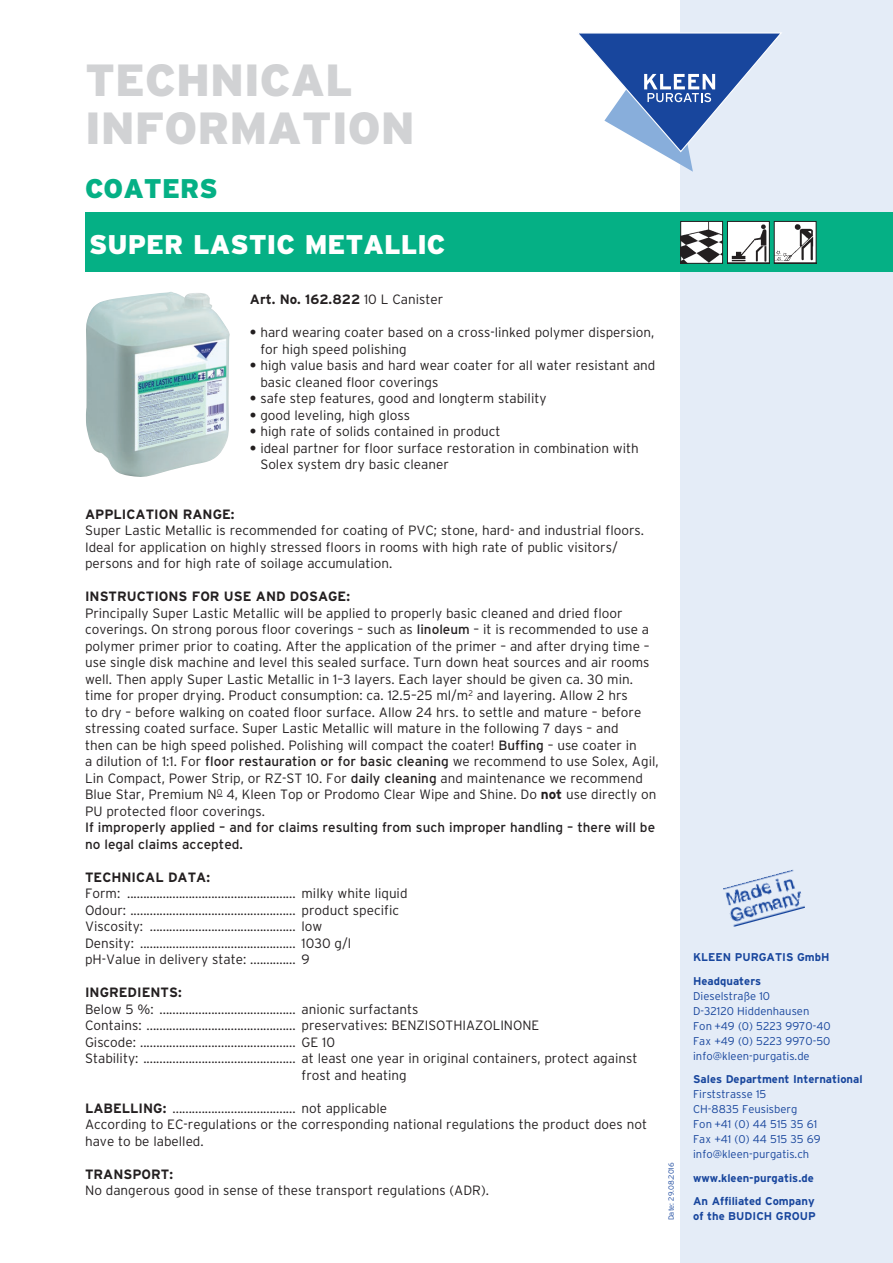
<style>
.page{position:relative;width:893px;height:1263px;background:#fff}
.page>*{position:absolute;margin:0;border:0;box-sizing:border-box;transform-origin:0 0}
.Technische_Informati{font:900 45px "Interstate";color:#d1d2d4}
.Produktname{font:900 27px "Interstate";color:#fff}
.Produktgruppe{font:900 27px "Interstate";color:#05b085}
.Grundschrift{font:300 13.5px/16.5px "Interstate";color:#231f20}
.Grundschrift-2{font:13.5px/16.5px "Interstate";color:#231f20}
.Subhead_Bold_Versal{font:700 13.5px "Interstate";color:#231f20}
.Subhead_Bold_Versal-2{font:300 13.5px "Interstate";color:#231f20}
.Grundschrift-3{font:700 13.5px "Interstate";color:#231f20}
.t1{font:300 11.25px/15px "Interstate";color:#18469d}
.t2{font:700 11.25px/15px "Interstate";color:#18469d}
.t3{font:300 7.5px "Interstate";color:#18469d}
.s1{font-weight:300}
.s2{font-weight:700}
.s3{font-weight:400}
</style>
<div class="page">
<div style="left:680px;top:0;width:213px;height:1263px;background:#e4ecf7"></div>
<svg style="left:579px;top:32px;width:203px;height:140px"></svg>
<div style="left:85px;top:213px;width:808px;height:59px;background:#05b085"></div>
<img style="left:86px;top:292px;width:144px;height:185px">
<img style="left:729px;top:223px;width:39px;height:39px">
<div style="left:727px;top:221px;width:43px;height:43px;border:1px solid #231f20"></div>
<img style="left:776px;top:223px;width:38px;height:39px">
<div style="left:774px;top:221px;width:42px;height:43px;border:1px solid #231f20"></div>
<img style="left:682px;top:223px;width:39px;height:39px">
<div style="left:680px;top:221px;width:43px;height:43px;border:1px solid #231f20"></div>
<img style="left:723px;top:869px;width:82px;height:58px">
<p class="Technische_Informati" style="left:85px;top:55px;width:269px">TECHNICAL</p>
<p class="Technische_Informati" style="left:85px;top:103px;width:331px">INFORMATION</p>
<p class="Produktgruppe" style="left:85px;top:173px;width:134px">COATERS</p>
<p class="Produktname" style="left:89px;top:229px;width:358px">SUPER LASTIC METALLIC</p>
<p class="Grundschrift-3" style="left:250px;top:292px;width:195px">Art. No. 162.822 <span class="s1">10 L Canister</span></p>
<p class="Grundschrift" style="left:260px;top:324px;width:395px;text-indent:-10px"><span class="s2">•</span> hard wearing coater based on a cross-linked polymer dispersion, for high speed polishing</p>
<p class="Grundschrift" style="left:260px;top:357px;width:397px;text-indent:-10px"><span class="s2">•</span> high value basis and hard wear coater for all water resistant and basic cleaned floor coverings</p>
<p class="Grundschrift" style="left:250px;top:390px;width:298px"><span class="s2">•</span> safe step features, good and longterm stability</p>
<p class="Grundschrift" style="left:250px;top:407px;width:162px"><span class="s2">•</span> good leveling, high gloss</p>
<p class="Grundschrift" style="left:250px;top:423px;width:252px"><span class="s2">•</span> high rate of solids contained in product</p>
<p class="Grundschrift" style="left:260px;top:440px;width:380px;text-indent:-10px"><span class="s2">•</span> ideal partner for floor surface restoration in combination with<br>Solex system dry basic cleaner</p>
<p class="Subhead_Bold_Versal" style="left:85px;top:506px;width:151px">APPLICATION RANGE:</p>
<p class="Grundschrift" style="left:85px;top:522px;width:560px">Super Lastic Metallic is recommended for coating of PVC; stone, hard- and industrial floors.<br>Ideal for application on highly stressed floors in rooms with high rate of public visitors/ persons and for high rate of soilage accumulation.</p>
<p class="Subhead_Bold_Versal" style="left:85px;top:589px;width:266px">INSTRUCTIONS FOR USE AND DOSAGE:</p>
<p class="Grundschrift" style="left:85px;top:605px;width:575px">Principally Super Lastic Metallic will be applied to properly basic cleaned and dried floor coverings. On strong porous floor coverings – such as <span class="s3">linoleum</span> – it is recommended to use a polymer primer prior to coating. After the application of the primer – and after drying time – use single disk machine and level this sealed surface. Turn down heat sources and air rooms well. Then apply Super Lastic Metallic in 1–3 layers. Each layer should be given ca. 30 min. time for proper drying. Product consumption: ca. 12.5–25 ml/m<sup>2</sup> and layering. Allow 2 hrs<br>to dry – before walking on coated floor surface. Allow 24 hrs. to settle and mature – before stressing coated surface. Super Lastic Metallic will mature in the following 7 days – and<br>then can be high speed polished. Polishing will compact the coater! <span class="s3">Buffing</span> – use coater in<br>a dilution of 1:1. For <span class="s3">floor restauration or for basic cleaning</span> we recommend to use Solex, Agil, Lin Compact, Power Strip, or RZ-ST 10. For <span class="s3">daily cleaning</span> and maintenance we recommend Blue Star, Premium N<sup>O</sup> 4, Kleen Top or Prodomo Clear Wipe and Shine. Do <span class="s2">not</span> use directly on PU protected floor coverings.</p>
<p class="Grundschrift-2" style="left:85px;top:819px;width:572px">If improperly applied – and for claims resulting from such improper handling – there will be no legal claims accepted.</p>
<p class="Subhead_Bold_Versal" style="left:85px;top:869px;width:126px">TECHNICAL DATA:</p>
<p class="Grundschrift" style="left:85px;top:885px;width:324px">Form: .................................................... milky white liquid</p>
<p class="Grundschrift" style="left:85px;top:902px;width:315px">Odour: ................................................... product specific</p>
<p class="Grundschrift" style="left:85px;top:918px;width:239px">Viscosity: ............................................. low</p>
<p class="Grundschrift" style="left:85px;top:935px;width:268px">Density: ................................................ 1030 g/l</p>
<p class="Grundschrift" style="left:85px;top:951px;width:226px">pH-Value in delivery state: .............. 9</p>
<p class="Subhead_Bold_Versal" style="left:85px;top:985px;width:98px">INGREDIENTS:</p>
<p class="Grundschrift" style="left:85px;top:1001px;width:335px">Below 5 %: .......................................... anionic surfactants</p>
<p class="Grundschrift" style="left:85px;top:1017px;width:456px">Contains: .............................................. preservatives: BENZISOTHIAZOLINONE</p>
<p class="Grundschrift" style="left:85px;top:1034px;width:252px">Giscode: ................................................ GE 10</p>
<p class="Grundschrift" style="left:301px;top:1050px;width:337px;text-indent:-216px">Stability: ............................................... at least one year in original containers, protect against frost and heating</p>
<p class="Subhead_Bold_Versal-2" style="left:85px;top:1100px;width:303px"><span class="s2">LABELLING:</span> ...................................... not applicable</p>
<p class="Grundschrift" style="left:85px;top:1116px;width:563px">According to EC-regulations or the corresponding national regulations the product does not have to be labelled.</p>
<p class="Subhead_Bold_Versal" style="left:85px;top:1166px;width:89px">TRANSPORT:</p>
<p class="Grundschrift" style="left:85px;top:1182px;width:405px">No dangerous good in sense of these transport regulations (ADR).</p>
<p class="t3" style="left:667px;top:1220px;width:59px;rotate:-90deg">Date: 29.08.2016</p>
<p class="t2" style="left:693px;top:950px;width:138px">KLEEN PURGATIS GmbH</p>
<p class="t1" style="left:693px;top:973px;width:139px"><span class="s2">Headquaters<br></span>Dieselstraße 10<br>D-32120 Hiddenhausen<br>Fon +49 (0) 5223 9970-40<br>Fax +49 (0) 5223 9970-50 info@kleen-purgatis.de</p>
<p class="t1" style="left:693px;top:1072px;width:171px"><span class="s2">Sales Department International<br></span>Firststrasse 15<br>CH-8835 Feusisberg<br>Fon +41 (0) 44 515 35 61<br>Fax +41 (0) 44 515 35 69 info@kleen-purgatis.ch</p>
<p class="t2" style="left:693px;top:1170px;width:122px">www.kleen-purgatis.de</p>
<p class="t2" style="left:693px;top:1194px;width:124px">An Affiliated Company of the BUDICH GROUP</p>
</div>
